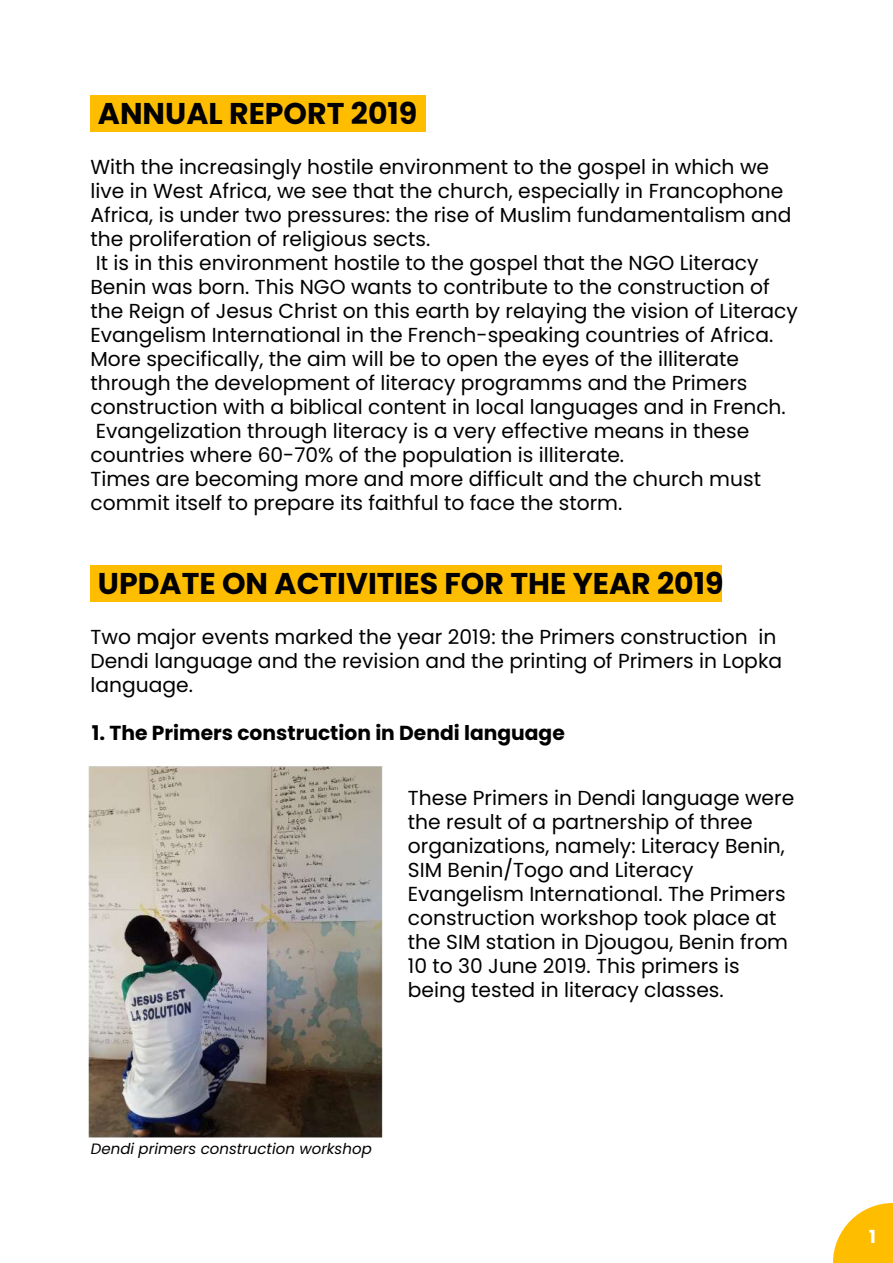
<style>
.page{position:relative;width:893px;height:1263px;background:#fff}
.page>*{position:absolute;margin:0;border:0;box-sizing:border-box;transform-origin:0 0}
.t1{font:700 30px "Poppins";color:#000}
.t2{font:20.25px/24px "Poppins";color:#000}
.t3{font:700 20.25px "Poppins";color:#000}
.t4{font:700 18px "Poppins";color:#fff}
.t5{font:italic 15px "Poppins";color:#000}
</style>
<div class="page">
<img style="left:88px;top:95px;width:805px;height:1168px">
<h1 class="t1" style="left:98px;top:96px;width:321px">ANNUAL REPORT 2019</h1>
<p class="t2" style="left:90px;top:155px;width:709px">With the increasingly hostile environment to the gospel in which we live in West Africa, we see that the church, especially in Francophone Africa, is under two pressures: the rise of Muslim fundamentalism and the proliferation of religious sects.<br>It is in this environment hostile to the gospel that the NGO Literacy Benin was born. This NGO wants to contribute to the construction of the Reign of Jesus Christ on this earth by relaying the vision of Literacy Evangelism International in the French-speaking countries of Africa.<br>More specifically, the aim will be to open the eyes of the illiterate through the development of literacy programms and the Primers construction with a biblical content in local languages and in French.<br>Evangelization through literacy is a very effective means in these countries where 60-70% of the population is illiterate.<br>Times are becoming more and more difficult and the church must commit itself to prepare its faithful to face the storm.</p>
<h1 class="t1" style="left:98px;top:566px;width:627px">UPDATE ON ACTIVITIES FOR THE YEAR 2019</h1>
<p class="t2" style="left:90px;top:625px;width:693px">Two major events marked the year 2019: the Primers construction in<br>Dendi language and the revision and the printing of Primers in Lopka language.</p>
<p class="t3" style="left:92px;top:721px;width:474px">1. The Primers construction in Dendi language</p>
<p class="t2" style="left:408px;top:786px;width:388px">These Primers in Dendi language were the result of a partnership of three organizations, namely: Literacy Benin, SIM Benin/Togo and Literacy Evangelism International. The Primers construction workshop took place at the SIM station in Djougou, Benin from 10 to 30 June 2019. This primers is being tested in literacy classes.</p>
<p class="t5" style="left:91px;top:1140px;width:282px">Dendi primers construction workshop</p>
<p class="t4" style="left:869px;top:1227px;width:8px">1</p>
</div>
